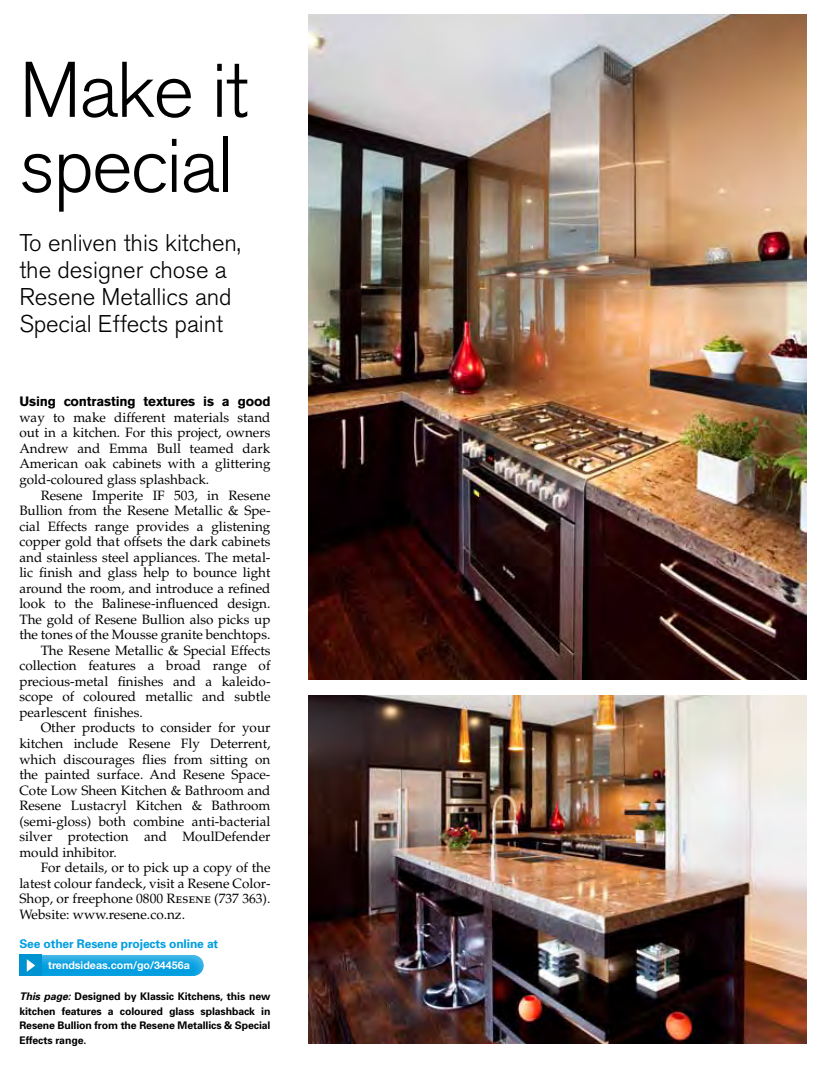
<style>
.page{position:relative;width:829px;height:1070px;background:#fff}
.page>*{position:absolute;margin:0;border:0;box-sizing:border-box;transform-origin:0 0}
.t1{font:300 78px/75px "Akzidenz Grotesk BE";letter-spacing:-.025em;color:#000}
.t2{font:300 24px/27px "Akzidenz Grotesk BE";letter-spacing:-.005em;color:#000}
.t3{font:13.5px/15.5px "Palatino";color:#000;text-align:justify}
.t4{font:700 13.5px "Akzidenz Grotesk BE";letter-spacing:-.01em;color:#000}
.t5{font:700 12px "Univers";letter-spacing:-.01em;color:#009ee0}
.t6{font:700 10.65px "Helvetica Neue";color:#fff}
.t7{font:700 10.5px/14.5px "Univers";letter-spacing:-.01em;color:#000;text-align:justify}
.s1{font-family:"Palatino SC"}
.s2{font-style:italic}
</style>
<div class="page">
<svg style="left:19px;top:954px;width:185px;height:22px;background:#21a9e2"></svg>
<img style="left:309px;top:14px;width:497px;height:665px">
<img style="left:309px;top:695px;width:497px;height:348px">
<h1 class="t1" style="left:19px;top:54px;width:230px">Make it special</h1>
<h2 class="t2" style="left:19px;top:230px;width:223px">To enliven this kitchen, the designer chose a<br>Resene Metallics and<br>Special Effects paint</h2>
<p class="t4" style="left:19px;top:394px;width:252px">Using contrasting textures is a good</p>
<p class="t3" style="left:19px;top:410px;width:252px">way to make different materials stand out in a kitchen. For this project, owners Andrew and Emma Bull teamed dark American oak cabinets with a glittering gold-coloured glass splashback.</p>
<p class="t3" style="left:41px;top:487px;width:231px">Resene Imperite IF 503, in Resene</p>
<p class="t3" style="left:19px;top:503px;width:252px">Bullion from the Resene Metallic &amp; Spe-</p>
<p class="t3" style="left:19px;top:518px;width:252px">cial Effects range provides a glistening</p>
<p class="t3" style="left:19px;top:534px;width:252px">copper gold that offsets the dark cabinets</p>
<p class="t3" style="left:19px;top:549px;width:252px">and stainless steel appliances. The metal-</p>
<p class="t3" style="left:19px;top:565px;width:252px">lic finish and glass help to bounce light</p>
<p class="t3" style="left:19px;top:580px;width:252px">around the room, and introduce a refined</p>
<p class="t3" style="left:19px;top:596px;width:252px">look to the Balinese-influenced design.</p>
<p class="t3" style="left:19px;top:611px;width:252px">The gold of Resene Bullion also picks up</p>
<p class="t3" style="left:19px;top:627px;width:252px">the tones of the Mousse granite benchtops.</p>
<p class="t3" style="left:41px;top:642px;width:231px">The Resene Metallic &amp; Special Effects</p>
<p class="t3" style="left:19px;top:658px;width:252px">collection features a broad range of</p>
<p class="t3" style="left:19px;top:674px;width:252px">precious-metal finishes and a kaleido-</p>
<p class="t3" style="left:19px;top:689px;width:252px">scope of coloured metallic and subtle</p>
<p class="t3" style="left:19px;top:705px;width:125px">pearlescent finishes.</p>
<p class="t3" style="left:41px;top:720px;width:231px">Other products to consider for your</p>
<p class="t3" style="left:19px;top:736px;width:252px">kitchen include Resene Fly Deterrent,</p>
<p class="t3" style="left:19px;top:751px;width:252px">which discourages flies from sitting on</p>
<p class="t3" style="left:19px;top:767px;width:252px">the painted surface. And Resene Space-</p>
<p class="t3" style="left:19px;top:782px;width:252px">Cote Low Sheen Kitchen &amp; Bathroom and</p>
<p class="t3" style="left:19px;top:798px;width:252px">Resene Lustacryl Kitchen &amp; Bathroom</p>
<p class="t3" style="left:19px;top:813px;width:252px">(semi-gloss) both combine anti-bacterial</p>
<p class="t3" style="left:19px;top:829px;width:252px">silver protection and MoulDefender</p>
<p class="t3" style="left:19px;top:844px;width:99px">mould inhibitor.</p>
<p class="t3" style="left:41px;top:860px;width:231px">For details, or to pick up a copy of the</p>
<p class="t3" style="left:19px;top:875px;width:252px">latest colour fandeck, visit a Resene Color-</p>
<p class="t3" style="left:19px;top:891px;width:252px">Shop, or freephone 0800 <span class="s1">Resene</span> (737 363).</p>
<p class="t3" style="left:19px;top:906px;width:167px">Website: www.resene.co.nz.</p>
<p class="t5" style="left:19px;top:937px;width:200px">See other Resene projects online at</p>
<p class="t6" style="left:48px;top:958px;width:143px">trendsideas.com/go/34456a</p>
<p class="t7" style="left:19px;top:989px;width:252px"><span class="s2">This page:</span> Designed by Klassic Kitchens, this new kitchen features a coloured glass splashback in Resene Bullion from the Resene Metallics &amp; Special Effects range.</p>
</div>
